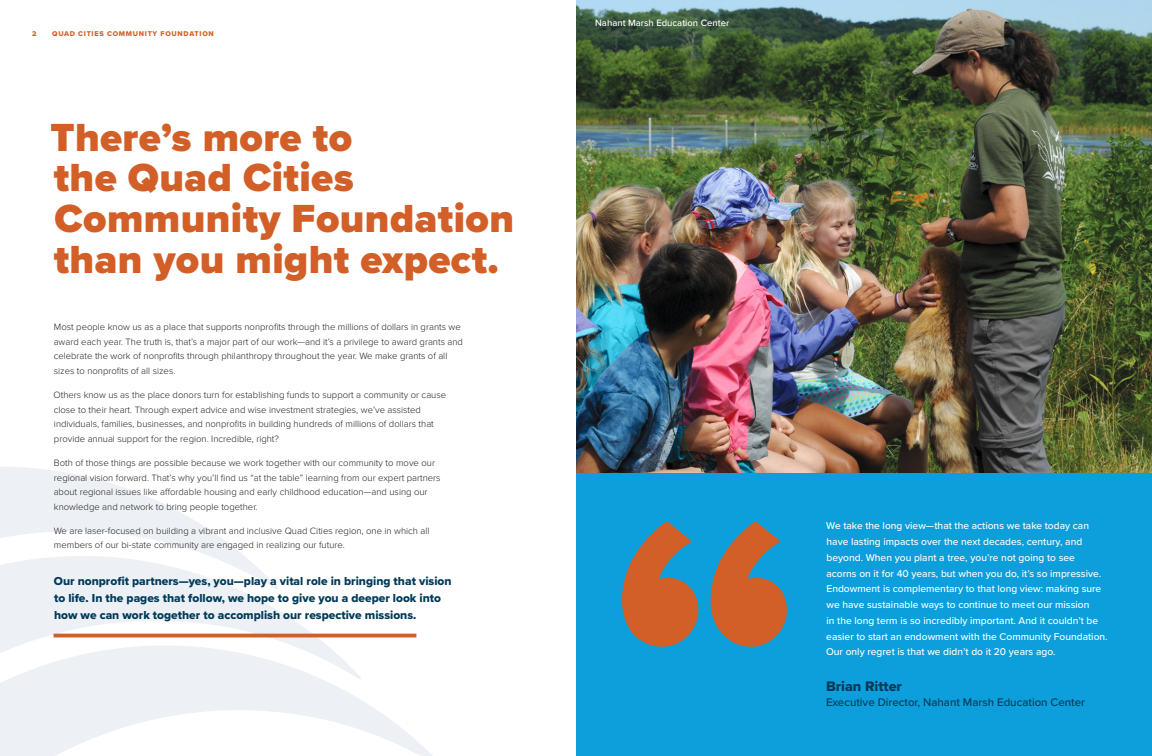
<style>
.page{position:relative;width:1152px;height:756px;background:#fff}
.page>*{position:absolute;margin:0;border:0;box-sizing:border-box;transform-origin:0 0}
.t1{font:393.8px "Proxima Nova Extrabld";color:#d25f27}
.t2{font:900 40.6px/40.6px "Proxima Nova";letter-spacing:.01em;color:#d25f27}
.t3{font:14.3px "Proxima Nova Extrabld";color:#023b5a}
.t4{font:12px/17px "Proxima Nova Extrabld";color:#023b5a}
.t5{font:500 11.5px "Proxima Nova";color:#023b5a}
.t6{font:500 10.2px/15.7px "Proxima Nova";color:#fff}
.t7{font:300 9.5px/14.6px "Proxima Nova";color:#231f20}
.t8{font:500 9.5px "Proxima Nova";color:#fff}
.t9{font:7.2px "Proxima Nova Extrabld";letter-spacing:.1em;color:#d25f27}
</style>
<div class="page">
<div style="left:576px;top:472px;width:576px;height:284px;background:#0c9fdc"></div>
<svg style="left:0;top:467px;width:432px;height:289px"></svg>
<svg style="left:0;top:710px;width:431px;height:46px"></svg>
<hr style="left:54px;top:634px;width:362px;height:3px;background:#d25f27">
<img style="left:576px;top:0;width:576px;height:472px">
<p class="t9" style="left:32px;top:28px;width:6px">2</p>
<p class="t9" style="left:52px;top:28px;width:163px">QUAD CITIES COMMUNITY FOUNDATION</p>
<p class="t2" style="left:50px;top:117px;width:465px">There’s more to<br>the Quad Cities<br>Community Foundation than you might expect.</p>
<p class="t7" style="left:54px;top:319px;width:411px">Most people know us as a place that supports nonprofits through the millions of dollars in grants we award each year. The truth is, that’s a major part of our work—and it’s a privilege to award grants and celebrate the work of nonprofits through philanthropy throughout the year. We make grants of all sizes to nonprofits of all sizes.</p>
<p class="t7" style="left:54px;top:387px;width:394px">Others know us as the place donors turn for establishing funds to support a community or cause close to their heart. Through expert advice and wise investment strategies, we’ve assisted individuals, families, businesses, and nonprofits in building hundreds of millions of dollars that provide annual support for the region. Incredible, right?</p>
<p class="t7" style="left:54px;top:455px;width:389px">Both of those things are possible because we work together with our community to move our regional vision forward. That’s why you’ll find us “at the table” learning from our expert partners about regional issues like affordable housing and early childhood education—and using our knowledge and network to bring people together.</p>
<p class="t7" style="left:54px;top:523px;width:377px">We are laser-focused on building a vibrant and inclusive Quad Cities region, one in which all members of our bi-state community are engaged in realizing our future.</p>
<p class="t4" style="left:54px;top:573px;width:399px">Our nonprofit partners—yes, you—play a vital role in bringing that vision to life. In the pages that follow, we hope to give you a deeper look into how we can work together to accomplish our respective missions.</p>
<p class="t8" style="left:595px;top:16px;width:136px">Nahant Marsh Education Center</p>
<p class="t1" style="left:609px;top:363px;width:196px">“</p>
<p class="t6" style="left:826px;top:518px;width:283px">We take the long view—that the actions we take today can have lasting impacts over the next decades, century, and beyond. When you plant a tree, you’re not going to see<br>acorns on it for 40 years, but when you do, it’s so impressive.<br>Endowment is complementary to that long view: making sure we have sustainable ways to continue to meet our mission<br>in the long term is so incredibly important. And it couldn’t be easier to start an endowment with the Community Foundation.<br>Our only regret is that we didn’t do it 20 years ago.</p>
<p class="t3" style="left:826px;top:676px;width:77px">Brian Ritter</p>
<p class="t5" style="left:826px;top:694px;width:261px">Executive Director, Nahant Marsh Education Center</p>
</div>
